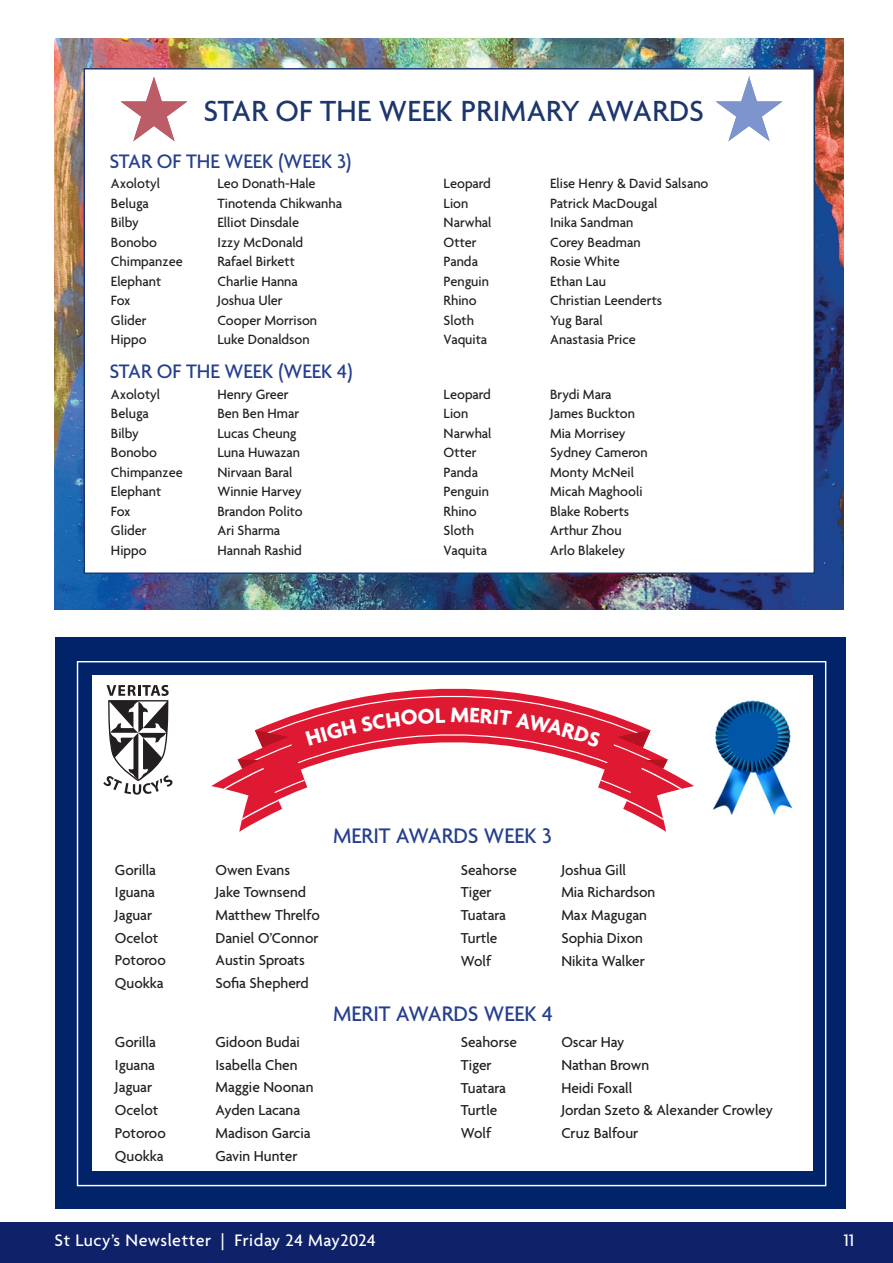
<style>
.page{position:relative;width:893px;height:1263px;background:#fff}
.page>*{position:absolute;margin:0;border:0;box-sizing:border-box;transform-origin:0 0}
.t1{font:500 31.5px "Agenda";letter-spacing:.01em;color:#1d366c}
.t2{font:500 22.8px "Agenda";color:#253f8e}
.t3{font:500 21.15px "Agenda";color:#253f8e}
.t4{font:500 18px "Agenda";letter-spacing:.03em;color:#fff}
.t5{font:500 15.6px "Agenda";color:#231f20}
.t6{font:500 14.55px "Agenda";color:#231f20}
</style>
<div class="page">
<div style="left:0;top:1222px;width:893px;height:41px;background:#0f2169"></div>
<img style="left:54px;top:38px;width:790px;height:571px">
<div style="left:84px;top:68px;width:731px;height:506px;background:#fff;border:1px solid #1d366c"></div>
<svg style="left:716px;top:77px;width:66px;height:64px"></svg>
<svg style="left:121px;top:77px;width:66px;height:64px"></svg>
<div style="left:56px;top:638px;width:790px;height:571px;background:#002369"></div>
<div style="left:92px;top:675px;width:720px;height:496px;background:#fff"></div>
<svg style="left:103px;top:685px;width:69px;height:110px"></svg>
<img style="left:712px;top:700px;width:81px;height:115px">
<div style="left:727px;top:712px;width:51px;height:49px;background:#0156a7;border-radius:50%"></div>
<svg style="left:211px;top:688px;width:483px;height:144px"></svg>
<p class="t1" style="left:203px;top:94px;width:502px">STAR OF THE WEEK PRIMARY AWARDS</p>
<p class="t3" style="left:110px;top:150px;width:243px">STAR OF THE WEEK (WEEK 3)</p>
<p class="t6" style="left:111px;top:176px;width:51px">Axolotyl</p>
<p class="t6" style="left:217px;top:176px;width:100px">Leo Donath-Hale</p>
<p class="t6" style="left:111px;top:195px;width:39px">Beluga</p>
<p class="t6" style="left:217px;top:195px;width:126px">Tinotenda Chikwanha</p>
<p class="t6" style="left:111px;top:215px;width:30px">Bilby</p>
<p class="t6" style="left:217px;top:215px;width:83px">Elliot Dinsdale</p>
<p class="t6" style="left:111px;top:234px;width:48px">Bonobo</p>
<p class="t6" style="left:217px;top:234px;width:87px">Izzy McDonald</p>
<p class="t6" style="left:111px;top:254px;width:73px">Chimpanzee</p>
<p class="t6" style="left:217px;top:254px;width:79px">Rafael Birkett</p>
<p class="t6" style="left:111px;top:273px;width:52px">Elephant</p>
<p class="t6" style="left:217px;top:273px;width:82px">Charlie Hanna</p>
<p class="t6" style="left:111px;top:293px;width:21px">Fox</p>
<p class="t6" style="left:217px;top:293px;width:67px">Joshua Uler</p>
<p class="t6" style="left:111px;top:312px;width:37px">Glider</p>
<p class="t6" style="left:217px;top:312px;width:101px">Cooper Morrison</p>
<p class="t6" style="left:111px;top:332px;width:37px">Hippo</p>
<p class="t6" style="left:217px;top:332px;width:94px">Luke Donaldson</p>
<p class="t3" style="left:110px;top:360px;width:244px">STAR OF THE WEEK (WEEK 4)</p>
<p class="t6" style="left:111px;top:386px;width:51px">Axolotyl</p>
<p class="t6" style="left:217px;top:386px;width:73px">Henry Greer</p>
<p class="t6" style="left:111px;top:406px;width:39px">Beluga</p>
<p class="t6" style="left:217px;top:406px;width:83px">Ben Ben Hmar</p>
<p class="t6" style="left:111px;top:425px;width:30px">Bilby</p>
<p class="t6" style="left:217px;top:425px;width:81px">Lucas Cheung</p>
<p class="t6" style="left:111px;top:445px;width:48px">Bonobo</p>
<p class="t6" style="left:217px;top:445px;width:84px">Luna Huwazan</p>
<p class="t6" style="left:111px;top:464px;width:73px">Chimpanzee</p>
<p class="t6" style="left:217px;top:464px;width:76px">Nirvaan Baral</p>
<p class="t6" style="left:111px;top:484px;width:52px">Elephant</p>
<p class="t6" style="left:217px;top:484px;width:86px">Winnie Harvey</p>
<p class="t6" style="left:111px;top:503px;width:21px">Fox</p>
<p class="t6" style="left:217px;top:503px;width:87px">Brandon Polito</p>
<p class="t6" style="left:111px;top:523px;width:37px">Glider</p>
<p class="t6" style="left:217px;top:523px;width:64px">Ari Sharma</p>
<p class="t6" style="left:111px;top:542px;width:37px">Hippo</p>
<p class="t6" style="left:217px;top:542px;width:86px">Hannah Rashid</p>
<p class="t6" style="left:444px;top:176px;width:49px">Leopard</p>
<p class="t6" style="left:550px;top:176px;width:160px">Elise Henry &amp; David Salsano</p>
<p class="t6" style="left:444px;top:195px;width:26px">Lion</p>
<p class="t6" style="left:550px;top:195px;width:109px">Patrick MacDougal</p>
<p class="t6" style="left:444px;top:215px;width:49px">Narwhal</p>
<p class="t6" style="left:550px;top:215px;width:85px">Inika Sandman</p>
<p class="t6" style="left:444px;top:234px;width:34px">Otter</p>
<p class="t6" style="left:550px;top:234px;width:92px">Corey Beadman</p>
<p class="t6" style="left:444px;top:254px;width:36px">Panda</p>
<p class="t6" style="left:550px;top:254px;width:71px">Rosie White</p>
<p class="t6" style="left:444px;top:273px;width:47px">Penguin</p>
<p class="t6" style="left:550px;top:273px;width:57px">Ethan Lau</p>
<p class="t6" style="left:444px;top:293px;width:35px">Rhino</p>
<p class="t6" style="left:550px;top:293px;width:114px">Christian Leenderts</p>
<p class="t6" style="left:444px;top:312px;width:32px">Sloth</p>
<p class="t6" style="left:550px;top:312px;width:54px">Yug Baral</p>
<p class="t6" style="left:444px;top:332px;width:45px">Vaquita</p>
<p class="t6" style="left:550px;top:332px;width:87px">Anastasia Price</p>
<p class="t6" style="left:444px;top:386px;width:49px">Leopard</p>
<p class="t6" style="left:550px;top:386px;width:63px">Brydi Mara</p>
<p class="t6" style="left:444px;top:406px;width:26px">Lion</p>
<p class="t6" style="left:550px;top:406px;width:86px">James Buckton</p>
<p class="t6" style="left:444px;top:425px;width:49px">Narwhal</p>
<p class="t6" style="left:550px;top:425px;width:77px">Mia Morrisey</p>
<p class="t6" style="left:444px;top:445px;width:34px">Otter</p>
<p class="t6" style="left:550px;top:445px;width:99px">Sydney Cameron</p>
<p class="t6" style="left:444px;top:464px;width:36px">Panda</p>
<p class="t6" style="left:550px;top:464px;width:85px">Monty McNeil</p>
<p class="t6" style="left:444px;top:484px;width:47px">Penguin</p>
<p class="t6" style="left:550px;top:484px;width:94px">Micah Maghooli</p>
<p class="t6" style="left:444px;top:503px;width:35px">Rhino</p>
<p class="t6" style="left:550px;top:503px;width:80px">Blake Roberts</p>
<p class="t6" style="left:444px;top:523px;width:32px">Sloth</p>
<p class="t6" style="left:550px;top:523px;width:73px">Arthur Zhou</p>
<p class="t6" style="left:444px;top:542px;width:45px">Vaquita</p>
<p class="t6" style="left:550px;top:542px;width:77px">Arlo Blakeley</p>
<p class="t5" style="left:115px;top:861px;width:43px">Gorilla</p>
<p class="t5" style="left:215px;top:861px;width:76px">Owen Evans</p>
<p class="t5" style="left:115px;top:884px;width:42px">Iguana</p>
<p class="t5" style="left:215px;top:884px;width:92px">Jake Townsend</p>
<p class="t5" style="left:115px;top:906px;width:39px">Jaguar</p>
<p class="t5" style="left:215px;top:906px;width:106px">Matthew Threlfo</p>
<p class="t5" style="left:115px;top:929px;width:45px">Ocelot</p>
<p class="t5" style="left:215px;top:929px;width:105px">Daniel O’Connor</p>
<p class="t5" style="left:115px;top:952px;width:52px">Potoroo</p>
<p class="t5" style="left:215px;top:952px;width:91px">Austin Sproats</p>
<p class="t5" style="left:115px;top:975px;width:50px">Quokka</p>
<p class="t5" style="left:215px;top:975px;width:95px">Sofia Shepherd</p>
<p class="t5" style="left:115px;top:1033px;width:43px">Gorilla</p>
<p class="t5" style="left:215px;top:1033px;width:86px">Gidoon Budai</p>
<p class="t5" style="left:115px;top:1056px;width:42px">Iguana</p>
<p class="t5" style="left:215px;top:1056px;width:83px">Isabella Chen</p>
<p class="t5" style="left:115px;top:1079px;width:39px">Jaguar</p>
<p class="t5" style="left:215px;top:1079px;width:99px">Maggie Noonan</p>
<p class="t5" style="left:115px;top:1102px;width:45px">Ocelot</p>
<p class="t5" style="left:215px;top:1102px;width:86px">Ayden Lacana</p>
<p class="t5" style="left:115px;top:1124px;width:52px">Potoroo</p>
<p class="t5" style="left:215px;top:1124px;width:97px">Madison Garcia</p>
<p class="t5" style="left:115px;top:1147px;width:50px">Quokka</p>
<p class="t5" style="left:215px;top:1147px;width:83px">Gavin Hunter</p>
<p class="t2" style="left:333px;top:823px;width:220px">MERIT AWARDS WEEK 3</p>
<p class="t5" style="left:461px;top:861px;width:58px">Seahorse</p>
<p class="t5" style="left:561px;top:861px;width:66px">Joshua Gill</p>
<p class="t5" style="left:461px;top:884px;width:32px">Tiger</p>
<p class="t5" style="left:561px;top:884px;width:95px">Mia Richardson</p>
<p class="t5" style="left:461px;top:907px;width:46px">Tuatara</p>
<p class="t5" style="left:561px;top:907px;width:87px">Max Magugan</p>
<p class="t5" style="left:461px;top:929px;width:38px">Turtle</p>
<p class="t5" style="left:561px;top:929px;width:83px">Sophia Dixon</p>
<p class="t5" style="left:461px;top:952px;width:32px">Wolf</p>
<p class="t5" style="left:561px;top:952px;width:85px">Nikita Walker</p>
<p class="t2" style="left:333px;top:1002px;width:221px">MERIT AWARDS WEEK 4</p>
<p class="t5" style="left:461px;top:1034px;width:58px">Seahorse</p>
<p class="t5" style="left:561px;top:1034px;width:64px">Oscar Hay</p>
<p class="t5" style="left:461px;top:1056px;width:32px">Tiger</p>
<p class="t5" style="left:561px;top:1056px;width:89px">Nathan Brown</p>
<p class="t5" style="left:461px;top:1079px;width:46px">Tuatara</p>
<p class="t5" style="left:561px;top:1079px;width:73px">Heidi Foxall</p>
<p class="t5" style="left:461px;top:1102px;width:38px">Turtle</p>
<p class="t5" style="left:561px;top:1102px;width:213px">Jordan Szeto &amp; Alexander Crowley</p>
<p class="t5" style="left:461px;top:1125px;width:32px">Wolf</p>
<p class="t5" style="left:561px;top:1125px;width:78px">Cruz Balfour</p>
<p class="t4" style="left:55px;top:1231px;width:323px">St Lucy’s Newsletter | Friday 24 May2024</p>
<p class="t4" style="left:844px;top:1231px;width:12px">11</p>
</div>
